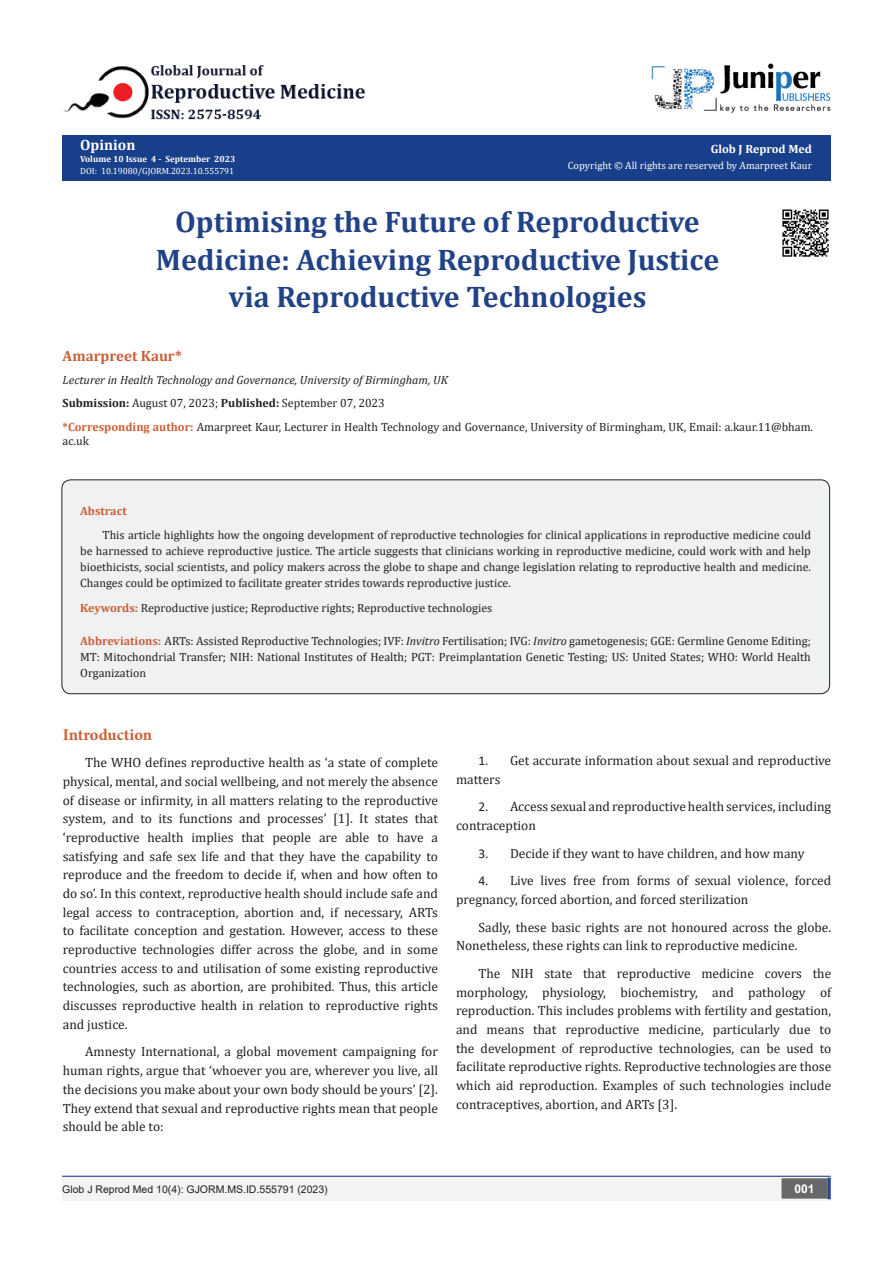
<style>
.page{position:relative;width:893px;height:1263px;background:#fff}
.page>*{position:absolute;margin:0;border:0;box-sizing:border-box;transform-origin:0 0}
.t1{font:700 29.85px/37.3px "Cambria";color:#214287;text-align:center}
.t2{font:700 16.5px "Minion Pro";letter-spacing:-.005em;color:#ca6035}
.t3{font:700 15px "Cambria";color:#ca5f37}
.t4{font:700 15px "Cambria";color:#fff}
.t5{font:13.5px/18.8px "Cambria";color:#231f20}
.List_Paragraph{font:12px/15.8px "Cambria";color:#231f20;text-align:justify}
.t6{font:italic 12px "Cambria";color:#231f20}
.t7{font:700 12px "Cambria";color:#fffefc}
.List_Paragraph-2{font:700 12px "Cambria";color:#ca5f37}
.t8{font:700 12px "Arial";color:#fff}
.t9{font:10.5px "Cambria";color:#fffefc}
.t10{font:10.5px "Arial";color:#231f20}
.t11{font:9px "Cambria";color:#fff}
.t12{font:700 9px "Cambria";color:#fffefc}
.s1{color:#fffefc}
.s2{font-weight:700}
.s3{font-weight:700;color:#ca5f37}
.s4{font-style:italic}
.s5{font-family:"Calibri"}
</style>
<div class="page">
<div style="left:62px;top:135px;width:769px;height:45px;background:#183f89"></div>
<div style="left:62px;top:1177px;width:393px;height:24px;background:#f2f3f4"></div>
<div style="left:455px;top:1177px;width:376px;height:24px;background:#f2f3f4"></div>
<div style="left:782px;top:1179px;width:45px;height:19px;background:#68676a"></div>
<div style="left:781px;top:1178px;width:46px;height:20px;border:2px solid #68676a"></div>
<svg style="left:827px;top:1178px;width:4px;height:21px"></svg>
<img style="left:651px;top:63px;width:180px;height:50px">
<img style="left:63px;top:65px;width:302px;height:55px">
<hr style="left:62px;top:1176px;width:769px;height:1px;background:#253f8e">
<div style="left:62px;top:480px;width:768px;height:214px;background:#f0f1f2;border-radius:9px"></div>
<div style="left:62px;top:479px;width:768px;height:215px;border:1px solid #231f20;border-radius:9px"></div>
<img style="left:782px;top:209px;width:47px;height:48px">
<p class="t4" style="left:80px;top:134px;width:57px">Opinion</p>
<p class="t12" style="left:80px;top:153px;width:157px">Volume 10 Issue 4 - September 2023</p>
<p class="t11" style="left:80px;top:166px;width:156px"><span class="s1">DOI:</span> 10.19080/GJORM.2023.10.555791</p>
<p class="t7" style="left:711px;top:141px;width:103px">Glob J Reprod Med</p>
<p class="t9" style="left:568px;top:159px;width:246px">Copyright © All rights are reserved by Amarpreet Kaur</p>
<p class="t1" style="left:156px;top:202px;width:565px">Optimising the Future of Reproductive<br>Medicine: Achieving Reproductive Justice via Reproductive Technologies</p>
<p class="t3" style="left:63px;top:345px;width:121px">Amarpreet Kaur*</p>
<p class="t6" style="left:63px;top:371px;width:387px">Lecturer in Health Technology and Governance, University of Birmingham, UK</p>
<p class="List_Paragraph" style="left:63px;top:395px;width:324px"><span class="s2">Submission:</span> August 07, 2023; <span class="s2">Published:</span> September 07, 2023</p>
<p class="List_Paragraph" style="left:63px;top:419px;width:752px;line-height:14.4px"><span class="s3">*Corresponding author:</span> Amarpreet Kaur, Lecturer in Health Technology and Governance, University of Birmingham, UK, Email: a.kaur.11@bham. ac.uk</p>
<p class="List_Paragraph-2" style="left:80px;top:502px;width:48px">Abstract</p>
<p class="List_Paragraph" style="left:80px;top:527px;width:732px;text-indent:22px">This article highlights how the ongoing development of reproductive technologies for clinical applications in reproductive medicine could be harnessed to achieve reproductive justice. The article suggests that clinicians working in reproductive medicine, could work with and help bioethicists, social scientists, and policy makers across the globe to shape and change legislation relating to reproductive health and medicine.<br>Changes could be optimized to facilitate greater strides towards reproductive justice.</p>
<p class="List_Paragraph" style="left:80px;top:600px;width:414px"><span class="s3">Keywords:</span> Reproductive justice; Reproductive rights; Reproductive technologies</p>
<p class="List_Paragraph" style="left:80px;top:633px;width:732px"><span class="s3">Abbreviations:</span> ARTs: Assisted Reproductive Technologies; IVF: <span class="s4">Invitro</span> Fertilisation; IVG: <span class="s4">Invitro</span> gametogenesis; GGE: Germline Genome Editing; MT: Mitochondrial Transfer; NIH: National Institutes of Health; PGT: Preimplantation Genetic Testing; US: United States; WHO: World Health Organization</p>
<p class="t2" style="left:63px;top:723px;width:91px">Introduction</p>
<p class="t5" style="left:63px;top:753px;width:377px;text-align:justify;text-indent:22px">The WHO defines reproductive health as ‘a state of complete physical, mental, and social wellbeing, and not merely the absence of disease or infirmity, in all matters relating to the reproductive system, and to its functions and processes’ [1]. It states that ‘reproductive health implies that people are able to have a satisfying and safe sex life and that they have the capability to reproduce and the freedom to decide if, when and how often to do so’. In this context, reproductive health should include safe and legal access to contraception, abortion and, if necessary, ARTs to facilitate conception and gestation. However, access to these reproductive technologies differ across the globe, and in some countries access to and utilisation of some existing reproductive technologies, such as abortion, are prohibited. Thus, this article discusses reproductive health in relation to reproductive rights and justice.</p>
<p class="t5" style="left:63px;top:1042px;width:377px;text-align:justify;text-indent:22px">Amnesty International, a global movement campaigning for human rights, argue that ‘whoever you are, wherever you live, all the decisions you make about your own body should be yours’ [2].<br>They extend that sexual and reproductive rights mean that people should be able to:</p>
<p class="t5" style="left:456px;top:751px;width:377px;text-indent:22px"><span class="s5">1.</span> Get accurate information about sexual and reproductive matters</p>
<p class="t5" style="left:456px;top:797px;width:377px;text-indent:22px"><span class="s5">2.</span> Access sexual and reproductive health services, including contraception</p>
<p class="t5" style="left:478px;top:843px;width:328px"><span class="s5">3.</span> Decide if they want to have children, and how many</p>
<p class="t5" style="left:456px;top:871px;width:377px;text-indent:22px"><span class="s5">4.</span> Live lives free from forms of sexual violence, forced pregnancy, forced abortion, and forced sterilization</p>
<p class="t5" style="left:456px;top:917px;width:377px;text-indent:22px">Sadly, these basic rights are not honoured across the globe.<br>Nonetheless, these rights can link to reproductive medicine.</p>
<p class="t5" style="left:456px;top:964px;width:377px;text-align:justify;text-indent:22px">The NIH state that reproductive medicine covers the morphology, physiology, biochemistry, and pathology of reproduction. This includes problems with fertility and gestation, and means that reproductive medicine, particularly due to the development of reproductive technologies, can be used to facilitate reproductive rights. Reproductive technologies are those which aid reproduction. Examples of such technologies include contraceptives, abortion, and ARTs [3].</p>
<p class="t10" style="left:62px;top:1182px;width:267px">Glob J Reprod Med 10(4): GJORM.MS.ID.555791 (2023)</p>
<p class="t8" style="left:794px;top:1180px;width:22px">001</p>
</div>
